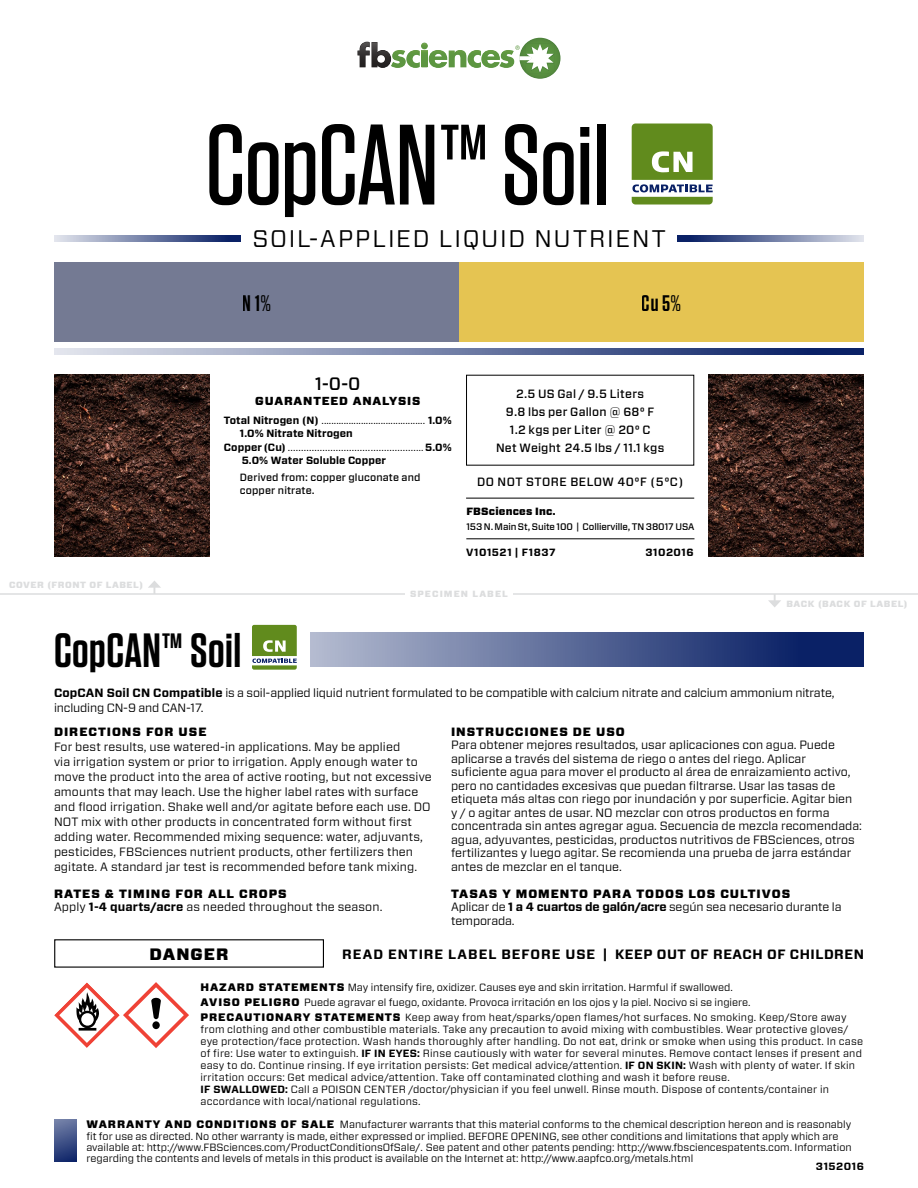
<style>
.page{position:relative;width:918px;height:1188px;background:#fff}
.page>*{position:absolute;margin:0;border:0;box-sizing:border-box;transform-origin:0 0}
.t1{font:500 114px "Tungsten";letter-spacing:-.01em;color:#000}
.t2{font:600 48px "Tungsten";letter-spacing:.01em;color:#000}
.t3{font:24px "Vitesse Sans";letter-spacing:.08em;color:#000}
.t4{font:600 22.5px "Tungsten";color:#000}
.t5{font:500 18px "Vitesse Sans";color:#000}
.t6{font:900 16.5px "Vitesse Sans";letter-spacing:.06em;color:#000}
.t7{font:700 13.5px "Vitesse Sans";letter-spacing:.065em;color:#000}
.t8{font:12px/13.5px "Vitesse Sans";color:#000}
.t9{font:500 12px/18px "Vitesse Sans";letter-spacing:.025em;color:#000;text-align:center}
.t10{font:900 12px "Vitesse Sans";letter-spacing:.08em;color:#000}
.t11{font:900 11.7px "Vitesse Sans";letter-spacing:.07em;color:#000}
.t12{font:10.5px/12px "Vitesse Sans";letter-spacing:.015em;color:#000}
.t13{font:500 10.5px/12.6px "Vitesse Sans";letter-spacing:.01em;color:#000}
.t14{font:700 10.5px "Vitesse Sans";letter-spacing:.005em;color:#000}
.t15{font:900 10.5px "Vitesse Sans";letter-spacing:.02em;color:#000}
.t16{font:700 10.5px "Vitesse Sans";letter-spacing:.05em;color:#000}
.t17{font:700 10.5px "Vitesse Sans";letter-spacing:.055em;color:#000}
.t18{font:500 9.45px "Vitesse Sans";letter-spacing:-.01em;color:#000}
.t19{font:900 9px "Vitesse Sans";letter-spacing:.06em;color:#dcddde}
.t20{font:900 9px "Vitesse Sans";letter-spacing:.12em;color:#dcddde}
.s1{font-weight:400}
.s2{font-weight:700}
.s3{font-weight:900}
.s4{font-weight:900;font-size:10.8px}
</style>
<div class="page">
<svg style="left:358px;top:38px;width:202px;height:41px"></svg>
<img style="left:54px;top:375px;width:156px;height:181px">
<img style="left:708px;top:375px;width:156px;height:181px">
<svg style="left:632px;top:124px;width:81px;height:81px"></svg>
<svg style="left:54px;top:236px;width:186px;height:6px"></svg>
<svg style="left:678px;top:236px;width:186px;height:6px"></svg>
<svg style="left:54px;top:349px;width:810px;height:6px;background:#6f7da5"></svg>
<div style="left:54px;top:1120px;width:23px;height:42px;background:linear-gradient(to bottom,#6f7da5,#13296c)"></div>
<hr style="left:466px;top:498px;width:228px;height:1px;background:#000">
<svg style="left:54px;top:982px;width:135px;height:66px"></svg>
<div style="left:54px;top:262px;width:405px;height:80px;background:#747a93"></div>
<div style="left:459px;top:262px;width:405px;height:80px;background:#e5c452"></div>
<hr style="left:466px;top:538px;width:228px;height:1px;background:#000">
<hr style="left:0;top:593px;width:405px;height:2px;background:#dcddde">
<hr style="left:513px;top:593px;width:405px;height:2px;background:#dcddde">
<svg style="left:148px;top:581px;width:13px;height:12px"></svg>
<svg style="left:768px;top:595px;width:13px;height:12px"></svg>
<div style="left:310px;top:632px;width:554px;height:35px;background:linear-gradient(to right,#b3bacf,#00125c)"></div>
<svg style="left:252px;top:625px;width:45px;height:45px"></svg>
<h1 class="t1" style="left:205px;top:106px;width:406px">CopCAN™ Soil</h1>
<h3 class="t3" style="left:252px;top:223px;width:415px">SOIL-APPLIED LIQUID NUTRIENT</h3>
<h3 class="t4" style="left:243px;top:291px;width:30px">N 1<span class="s1">%</span></h3>
<h3 class="t4" style="left:642px;top:291px;width:41px">Cu 5<span class="s1">%</span></h3>
<p class="t19" style="left:9px;top:579px;width:136px">COVER (FRONT OF LABEL)</p>
<h3 class="t5" style="left:315px;top:372px;width:47px">1-0-0</h3>
<p class="t11" style="left:255px;top:393px;width:167px">GUARANTEED ANALYSIS</p>
<p class="t12" style="left:224px;top:414px;width:230px"><span class="s2">Total Nitrogen (N)</span> .......................................... <span class="s2">1.0%</span></p>
<p class="t14" style="left:240px;top:427px;width:114px">1.0% Nitrate Nitrogen</p>
<p class="t12" style="left:224px;top:441px;width:230px"><span class="s2">Copper (Cu)</span> ................................................… <span class="s2">5.0%</span></p>
<p class="t14" style="left:242px;top:454px;width:146px">5.0% Water Soluble Copper</p>
<p class="t13" style="left:240px;top:471px;width:182px">Derived from: copper gluconate and copper nitrate.</p>
<p class="t9" style="left:496px;top:385px;width:170px">2.5 US Gal / 9.5 Liters<br>9.8 lbs per Gallon @ 68° F<br>1.2 kgs per Liter @ 20° C<br>Net Weight 24.5 lbs / 11.1 kgs</p>
<p class="t9" style="left:477px;top:473px;width:208px">DO NOT STORE BELOW 40°F (5°C)</p>
<p class="t15" style="left:466px;top:505px;width:91px">FBSciences Inc.</p>
<p class="t18" style="left:466px;top:520px;width:230px">153 N. Main St, Suite 100 | Collierville, TN 38017 USA</p>
<p class="t17" style="left:466px;top:546px;width:91px">V101521 | F1837</p>
<p class="t16" style="left:645px;top:546px;width:50px">3102016</p>
<p class="t20" style="left:410px;top:588px;width:99px">SPECIMEN LABEL</p>
<h2 class="t2" style="left:54px;top:625px;width:189px">CopCAN™ Soil</h2>
<p class="t19" style="left:786px;top:598px;width:123px">BACK (BACK OF LABEL)</p>
<p class="t8" style="left:54px;top:685px;width:782px;line-height:15px"><span class="s2">CopCAN Soil CN Compatible</span> is a soil-applied liquid nutrient formulated to be compatible with calcium nitrate and calcium ammonium nitrate, including CN-9 and CAN-17.</p>
<p class="t10" style="left:54px;top:724px;width:154px">DIRECTIONS FOR USE</p>
<p class="t8" style="left:54px;top:739px;width:379px;line-height:15px">For best results, use watered-in applications. May be applied<br>via irrigation system or prior to irrigation. Apply enough water to move the product into the area of active rooting, but not excessive amounts that may leach. Use the higher label rates with surface and flood irrigation. Shake well and/or agitate before each use. DO NOT mix with other products in concentrated form without first adding water. Recommended mixing sequence: water, adjuvants, pesticides, FBSciences nutrient products, other fertilizers then agitate. A standard jar test is recommended before tank mixing.</p>
<p class="t8" style="left:54px;top:887px;width:330px"><span class="s3">RATES &amp; TIMING FOR ALL CROPS<br></span>Apply <span class="s2">1-4 quarts/acre</span> as needed throughout the season.</p>
<p class="t10" style="left:451px;top:724px;width:175px">INSTRUCCIONES DE USO</p>
<p class="t8" style="left:451px;top:738px;width:412px">Para obtener mejores resultados, usar aplicaciones con agua. Puede aplicarse a través del sistema de riego o antes del riego. Aplicar suficiente agua para mover el producto al área de enraizamiento activo, pero no cantidades excesivas que puedan filtrarse. Usar las tasas de etiqueta más altas con riego por inundación y por superficie. Agitar bien<br>y / o agitar antes de usar. NO mezclar con otros productos en forma concentrada sin antes agregar agua. Secuencia de mezcla recomendada: agua, adyuvantes, pesticidas, productos nutritivos de FBSciences, otros fertilizantes y luego agitar. Se recomienda una prueba de jarra estándar antes de mezclar en el tanque.</p>
<p class="t8" style="left:451px;top:887px;width:392px"><span class="s3">TASAS Y MOMENTO PARA TODOS LOS CULTIVOS<br></span>Aplicar de <span class="s2">1 a 4 cuartos de galón/acre</span> según sea necesario durante la temporada.</p>
<h3 class="t6" style="left:149px;top:943px;width:81px">DANGER</h3>
<p class="t7" style="left:342px;top:945px;width:523px">READ ENTIRE LABEL BEFORE USE | KEEP OUT OF REACH OF CHILDREN</p>
<p class="t12" style="left:201px;top:979px;width:552px;line-height:15.5px"><span class="s4">HAZARD STATEMENTS</span> May intensify fire, oxidizer. Causes eye and skin irritation. Harmful if swallowed.<br><span class="s4">AVISO PELIGRO</span> Puede agravar el fuego, oxidante. Provoca irritación en los ojos y la piel. Nocivo si se ingiere.</p>
<p class="t12" style="left:201px;top:1012px;width:664px"><span class="s4">PRECAUTIONARY STATEMENTS</span> Keep away from heat/sparks/open flames/hot surfaces. No smoking. Keep/Store away from clothing and other combustible materials. Take any precaution to avoid mixing with combustibles. Wear protective gloves/ eye protection/face protection. Wash hands thoroughly after handling. Do not eat, drink or smoke when using this product. In case of fire: Use water to extinguish. <span class="s2">IF IN EYES:</span> Rinse cautiously with water for several minutes. Remove contact lenses if present and easy to do. Continue rinsing. If eye irritation persists: Get medical advice/attention. <span class="s2">IF ON SKIN:</span> Wash with plenty of water. If skin irritation occurs: Get medical advice/attention. Take off contaminated clothing and wash it before reuse.<br><span class="s2">IF SWALLOWED:</span> Call a POISON CENTER /doctor/physician if you feel unwell. Rinse mouth. Dispose of contents/container in accordance with local/national regulations.</p>
<p class="t12" style="left:86px;top:1119px;width:767px;line-height:11.2px"><span class="s4">WARRANTY AND CONDITIONS OF SALE</span> Manufacturer warrants that this material conforms to the chemical description hereon and is reasonably fit for use as directed. No other warranty is made, either expressed or implied. BEFORE OPENING, see other conditions and limitations that apply which are available at: http://www.FBSciences.com/ProductConditionsOfSale/. See patent and other patents pending: http://www.fbsciencespatents.com. Information regarding the contents and levels of metals in this product is available on the Internet at: http://www.aapfco.org/metals.html</p>
<p class="t16" style="left:816px;top:1160px;width:50px">3152016</p>
</div>
